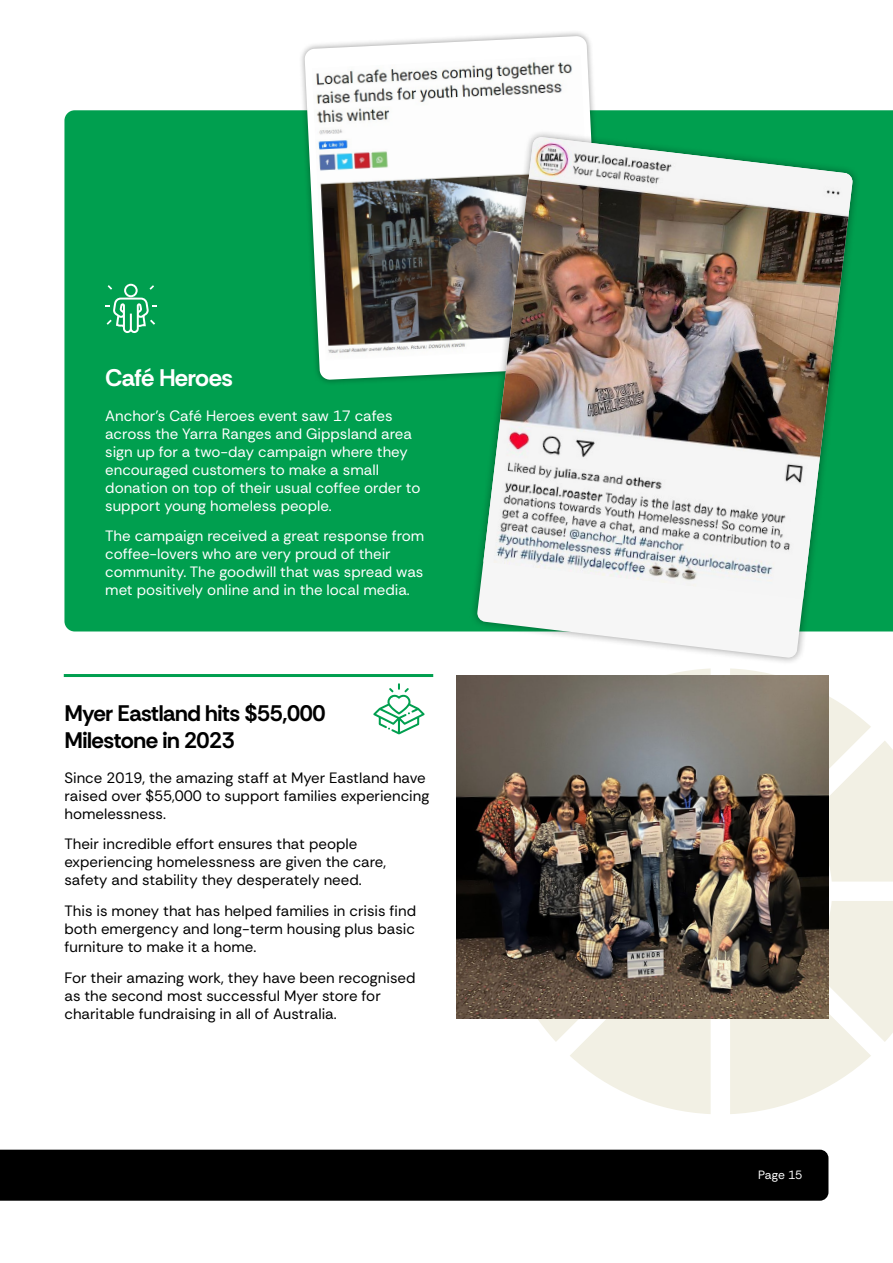
<style>
.page{position:relative;width:893px;height:1263px;background:#fff}
.page>*{position:absolute;margin:0;border:0;box-sizing:border-box;transform-origin:0 0}
.t1{font:700 24px "Rethink Sans";letter-spacing:-.025em;color:#fff}
.t2{font:700 22.5px/27px "Rethink Sans";letter-spacing:-.02em;color:#000}
.t3{font:15px/18px "Rethink Sans";color:#000}
.t4{font:15px/18px "Rethink Sans";color:#fff}
.t5{font:12px "Rethink Sans";letter-spacing:-.005em;color:#fff}
</style>
<div class="page">
<div style="left:64px;top:110px;width:829px;height:521px;background:#009f4f"></div>
<div style="left:298px;top:30px;width:310px;height:356px;background:#000;opacity:.4"></div>
<svg style="left:304px;top:36px;width:298px;height:344px"></svg>
<img style="left:312px;top:55px;width:283px;height:305px">
<div style="left:469px;top:129px;width:391px;height:536px;background:#000;opacity:.4"></div>
<svg style="left:477px;top:137px;width:376px;height:521px;fill:#f6f6f6"></svg>
<img style="left:483px;top:137px;width:370px;height:462px">
<div style="left:0;top:1150px;width:828px;height:51px;background:#000"></div>
<hr style="left:64px;top:674px;width:369px;height:3px;background:#009f4f">
<svg style="left:105px;top:284px;width:51px;height:49px"></svg>
<svg style="left:373px;top:683px;width:52px;height:51px"></svg>
<svg style="left:667px;top:668px;width:44px;height:7px"></svg>
<svg style="left:538px;top:1019px;width:173px;height:95px"></svg>
<svg style="left:730px;top:668px;width:163px;height:213px"></svg>
<svg style="left:730px;top:901px;width:163px;height:213px"></svg>
<img style="left:456px;top:675px;width:372px;height:344px">
<h1 class="t1" style="left:105px;top:362px;width:129px">Café Heroes</h1>
<p class="t4" style="left:105px;top:406px;width:317px">Anchor’s Café Heroes event saw 17 cafes across the Yarra Ranges and Gippsland area sign up for a two-day campaign where they encouraged customers to make a small donation on top of their usual coffee order to support young homeless people.</p>
<p class="t4" style="left:105px;top:527px;width:321px">The campaign received a great response from coffee-lovers who are very proud of their community. The goodwill that was spread was met positively online and in the local media.</p>
<h2 class="t2" style="left:64px;top:699px;width:262px">Myer Eastland hits $55,000<br>Milestone in 2023</h2>
<p class="t3" style="left:64px;top:768px;width:366px">Since 2019, the amazing staff at Myer Eastland have raised over $55,000 to support families experiencing homelessness.</p>
<p class="t3" style="left:64px;top:835px;width:323px">Their incredible effort ensures that people experiencing homelessness are given the care, safety and stability they desperately need.</p>
<p class="t3" style="left:64px;top:902px;width:353px;text-align:justify">This is money that has helped families in crisis find both emergency and long-term housing plus basic furniture to make it a home.</p>
<p class="t3" style="left:64px;top:968px;width:352px">For their amazing work, they have been recognised as the second most successful Myer store for charitable fundraising in all of Australia.</p>
<p class="t5" style="left:758px;top:1167px;width:46px">Page 15</p>
</div>
